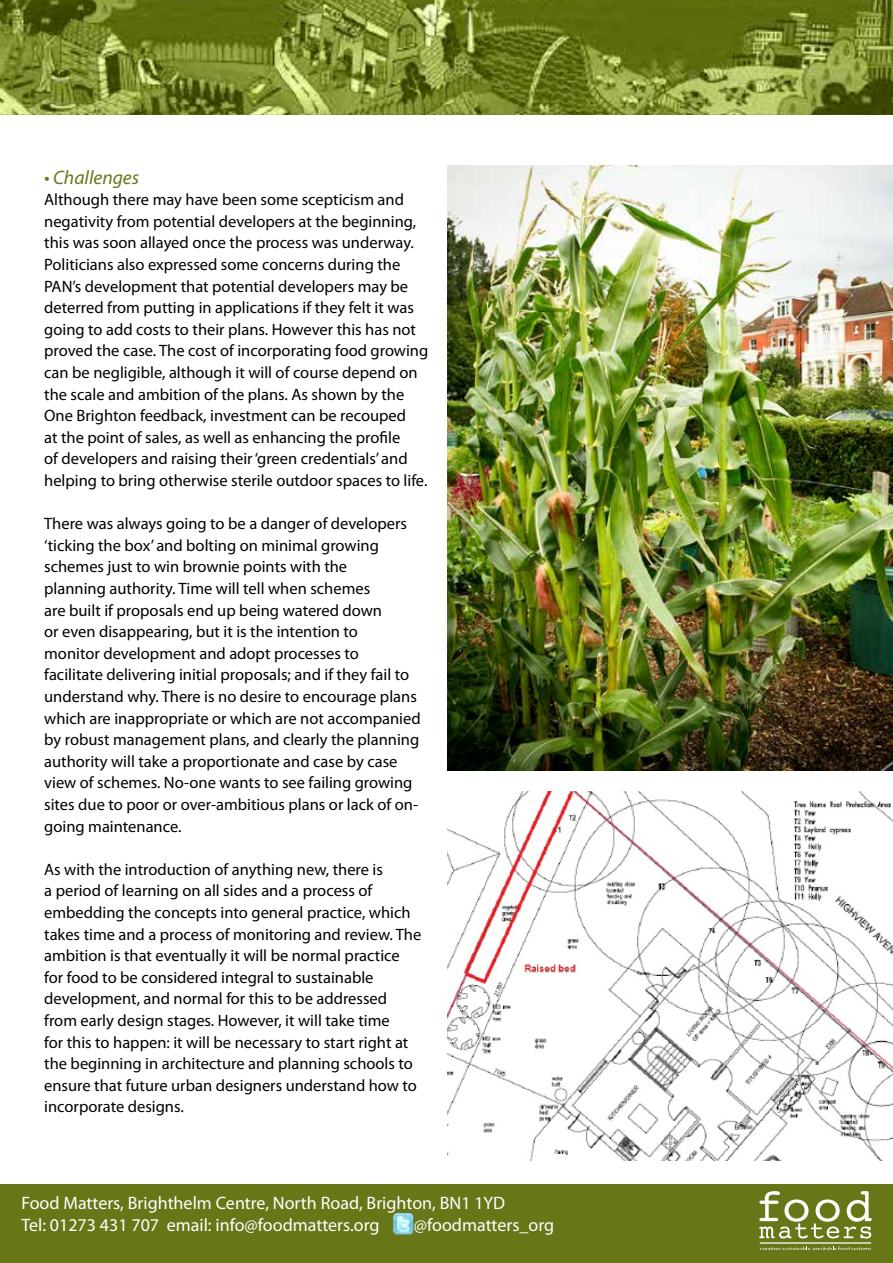
<style>
.page{position:relative;width:893px;height:1263px;background:#fff}
.page>*{position:absolute;margin:0;border:0;box-sizing:border-box;transform-origin:0 0}
.t1{font:italic 19.5px "Myriad Pro";color:#677718}
.t2{font:18px/21.6px "Myriad Pro";color:#fff}
.t3{font:16.5px/21.6px "Myriad Pro";color:#000}
</style>
<div class="page">
<img style="left:447px;top:165px;width:446px;height:606px">
<img style="left:447px;top:792px;width:446px;height:368px">
<div style="left:0;top:1184px;width:893px;height:79px;background:#677718"></div>
<img style="left:0;top:0;width:893px;height:115px">
<img style="left:392px;top:1213px;width:22px;height:22px">
<svg style="left:760px;top:1246px;width:111px;height:4px"></svg>
<hr style="left:760px;top:1242px;width:111px;height:2px;background:#d0d6b6">
<svg style="left:759px;top:1191px;width:113px;height:47px"></svg>
<p class="t1" style="left:44px;top:165px;width:96px">• Challenges</p>
<p class="t3" style="left:44px;top:189px;width:386px">Although there may have been some scepticism and negativity from potential developers at the beginning, this was soon allayed once the process was underway.<br>Politicians also expressed some concerns during the PAN’s development that potential developers may be deterred from putting in applications if they felt it was going to add costs to their plans. However this has not proved the case. The cost of incorporating food growing can be negligible, although it will of course depend on the scale and ambition of the plans. As shown by the One Brighton feedback, investment can be recouped<br>at the point of sales, as well as enhancing the profile<br>of developers and raising their ‘green credentials’ and helping to bring otherwise sterile outdoor spaces to life.</p>
<p class="t3" style="left:44px;top:513px;width:378px">There was always going to be a danger of developers ‘ticking the box’ and bolting on minimal growing schemes just to win brownie points with the<br>planning authority. Time will tell when schemes<br>are built if proposals end up being watered down<br>or even disappearing, but it is the intention to<br>monitor development and adopt processes to facilitate delivering initial proposals; and if they fail to understand why. There is no desire to encourage plans which are inappropriate or which are not accompanied by robust management plans, and clearly the planning authority will take a proportionate and case by case view of schemes. No-one wants to see failing growing sites due to poor or over-ambitious plans or lack of on&shy;going maintenance.</p>
<p class="t3" style="left:44px;top:858px;width:379px">As with the introduction of anything new, there is<br>a period of learning on all sides and a process of embedding the concepts into general practice, which takes time and a process of monitoring and review. The ambition is that eventually it will be normal practice for food to be considered integral to sustainable development, and normal for this to be addressed from early design stages. However, it will take time<br>for this to happen: it will be necessary to start right at the beginning in architecture and planning schools to ensure that future urban designers understand how to incorporate designs.</p>
<p class="t2" style="left:21px;top:1192px;width:485px">Food Matters, Brighthelm Centre, North Road, Brighton, BN1 1YD<br>Tel: 01273 431 707 email: info@foodmatters.org</p>
<p class="t2" style="left:414px;top:1213px;width:142px">@foodmatters_org</p>
</div>
